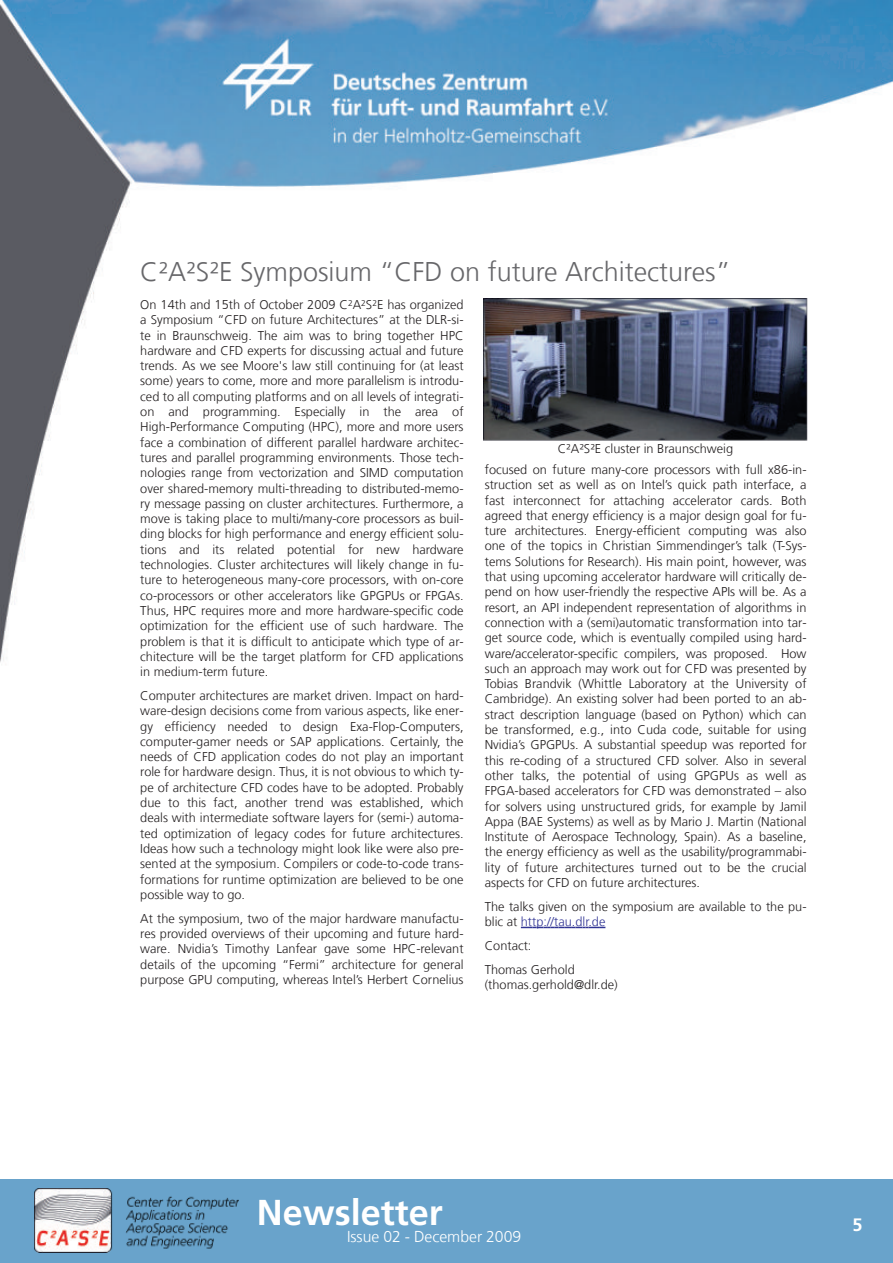
<style>
.page{position:relative;width:893px;height:1263px;background:#fff}
.page>*{position:absolute;margin:0;border:0;box-sizing:border-box;transform-origin:0 0}
.t1{font:700 36px "Frutiger";color:#fff}
.t2{font:300 27px "Frutiger";color:#67676a}
.t3{font:700 18px "Frutiger";color:#fff}
.t4{font:300 15.75px "Frutiger";color:#fff}
.t5{font:300 12.75px/15.3px "Frutiger";color:#231f20;text-align:justify}
.s1{color:#303494}
</style>
<div class="page">
<img style="left:0;top:0;width:893px;height:1180px">
<div style="left:0;top:1180px;width:893px;height:83px;background:#69a3cb"></div>
<img style="left:34px;top:1188px;width:205px;height:64px">
<svg style="left:521px;top:927px;width:84px;height:1px"></svg>
<img style="left:484px;top:299px;width:324px;height:142px">
<h2 class="t2" style="left:140px;top:260px;width:592px">C²A²S²E Symposium “CFD on future Architectures”</h2>
<p class="t5" style="left:140px;top:298px;width:325px">On 14th and 15th of October 2009 C<sup>2</sup>A<sup>2</sup>S<sup>2</sup>E has organized a Symposium “CFD on future Architectures” at the DLR-si&shy;te in Braunschweig. The aim was to bring together HPC hardware and CFD experts for discussing actual and future trends. As we see Moore's law still continuing for (at least some) years to come, more and more parallelism is introdu&shy;ced to all computing platforms and on all levels of integrati&shy;on and programming. Especially in the area of High-Performance Computing (HPC), more and more users face a combination of different parallel hardware architec&shy;tures and parallel programming environments. Those tech&shy;nologies range from vectorization and SIMD computation over shared-memory multi-threading to distributed-memo&shy;ry message passing on cluster architectures. Furthermore, a move is taking place to multi/many-core processors as buil&shy;ding blocks for high performance and energy efficient solu&shy;tions and its related potential for new hardware technologies. Cluster architectures will likely change in fu&shy;ture to heterogeneous many-core processors, with on-core co-processors or other accelerators like GPGPUs or FPGAs.<br>Thus, HPC requires more and more hardware-specific code optimization for the efficient use of such hardware. The problem is that it is difficult to anticipate which type of ar&shy;chitecture will be the target platform for CFD applications in medium-term future.</p>
<p class="t5" style="left:140px;top:689px;width:325px">Computer architectures are market driven. Impact on hard&shy;ware-design decisions come from various aspects, like ener&shy;gy efficiency needed to design Exa-Flop-Computers, computer-gamer needs or SAP applications. Certainly, the needs of CFD application codes do not play an important role for hardware design. Thus, it is not obvious to which ty&shy;pe of architecture CFD codes have to be adopted. Probably due to this fact, another trend was established, which deals with intermediate software layers for (semi-) automa&shy;ted optimization of legacy codes for future architectures.<br>Ideas how such a technology might look like were also pre&shy;sented at the symposium. Compilers or code-to-code trans&shy;formations for runtime optimization are believed to be one possible way to go.</p>
<p class="t5" style="left:140px;top:912px;width:325px">At the symposium, two of the major hardware manufactu&shy;res provided overviews of their upcoming and future hard&shy;ware. Nvidia’s Timothy Lanfear gave some HPC-relevant details of the upcoming “Fermi” architecture for general purpose GPU computing, whereas Intel’s Herbert Cornelius</p>
<p class="t5" style="left:558px;top:442px;width:177px">C²A²S²E cluster in Braunschweig</p>
<p class="t5" style="left:485px;top:463px;width:323px">focused on future many-core processors with full x86-in&shy;struction set as well as on Intel’s quick path interface, a fast interconnect for attaching accelerator cards. Both agreed that energy efficiency is a major design goal for fu&shy;ture architectures. Energy-efficient computing was also one of the topics in Christian Simmendinger’s talk (T-Sys&shy;tems Solutions for Research). His main point, however, was that using upcoming accelerator hardware will critically de&shy;pend on how user-friendly the respective APIs will be. As a resort, an API independent representation of algorithms in connection with a (semi)automatic transformation into tar&shy;get source code, which is eventually compiled using hard&shy;ware/accelerator-specific compilers, was proposed. How such an approach may work out for CFD was presented by Tobias Brandvik (Whittle Laboratory at the University of Cambridge). An existing solver had been ported to an ab&shy;stract description language (based on Python) which can be transformed, e.g., into Cuda code, suitable for using Nvidia’s GPGPUs. A substantial speedup was reported for this re-coding of a structured CFD solver. Also in several other talks, the potential of using GPGPUs as well as FPGA-based accelerators for CFD was demonstrated – also for solvers using unstructured grids, for example by Jamil Appa (BAE Systems) as well as by Mario J. Martin (National Institute of Aerospace Technology, Spain). As a baseline, the energy efficiency as well as the usability/programmabi&shy;lity of future architectures turned out to be the crucial aspects for CFD on future architectures.</p>
<p class="t5" style="left:485px;top:900px;width:323px">The talks given on the symposium are available to the pu&shy;blic at <span class="s1">http://tau.dlr.de</span></p>
<p class="t5" style="left:485px;top:935px;width:91px;line-height:23.9px">Contact:<br>Thomas Gerhold</p>
<p class="t5" style="left:485px;top:978px;width:135px">(thomas.gerhold@dlr.de)</p>
<h1 class="t1" style="left:257px;top:1198px;width:188px">Newsletter</h1>
<p class="t4" style="left:347px;top:1230px;width:176px">Issue 02 - December 2009</p>
<h3 class="t3" style="left:852px;top:1217px;width:12px">5</h3>
</div>
